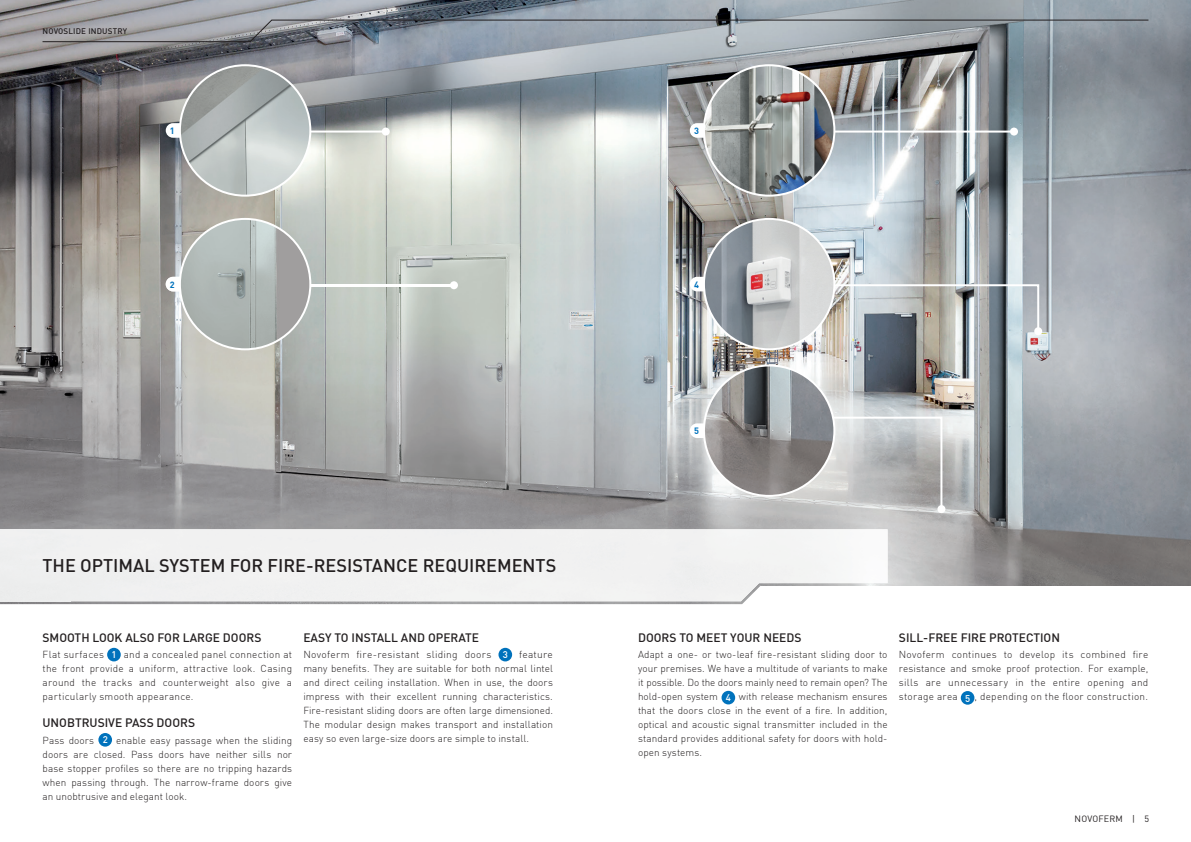
<style>
.page{position:relative;width:1191px;height:842px;background:#fff}
.page>*{position:absolute;margin:0;border:0;box-sizing:border-box;transform-origin:0 0}
.t1{font:500 18px "DIN";color:#231f20}
.t2{font:500 12px "DIN";color:#231f20}
.t3{font:300 10px/14px "DIN";letter-spacing:.015em;color:#231f20;text-align:justify}
.t4{font:9px "DIN";letter-spacing:.02em;color:#231f20}
.t5{font:700 9px "DIN";color:#0072bc}
.t6{font:500 8px "DIN";letter-spacing:.02em;color:#231f20}
.s1{font-weight:500;font-size:9.6px;color:#fff}
</style>
<div class="page">
<img style="left:0;top:0;width:1191px;height:604px">
<div style="left:0;top:529px;width:887px;height:72px;background:#f1f1f1"></div>
<hr style="left:309px;top:131px;width:77px;height:2px;background:#fff">
<div style="left:382px;top:128px;width:8px;height:8px;background:#fff;border-radius:50%"></div>
<div style="left:166px;top:123px;width:33px;height:15px;background:#fff;border-radius:7px"></div>
<img style="left:180px;top:65px;width:130px;height:131px;border-radius:65px">
<hr style="left:309px;top:284px;width:145px;height:2px;background:#fff">
<div style="left:450px;top:281px;width:8px;height:8px;background:#fff;border-radius:50%"></div>
<div style="left:166px;top:277px;width:33px;height:14px;background:#fff;border-radius:7px"></div>
<svg style="left:180px;top:219px;width:130px;height:130px;background:#adb4b2"></svg>
<svg style="left:831px;top:283px;width:209px;height:50px;background:#acb0b1"></svg>
<div style="left:1034px;top:327px;width:8px;height:8px;background:#fff;border-radius:50%"></div>
<div style="left:690px;top:277px;width:33px;height:14px;background:#fff;border-radius:7px"></div>
<img style="left:704px;top:219px;width:130px;height:130px;border-radius:65px">
<hr style="left:833px;top:131px;width:181px;height:2px;background:#fff">
<div style="left:1010px;top:128px;width:8px;height:8px;background:#fff;border-radius:50%"></div>
<div style="left:690px;top:123px;width:33px;height:15px;background:#fff;border-radius:7px"></div>
<img style="left:704px;top:65px;width:130px;height:131px;border-radius:65px">
<svg style="left:831px;top:416px;width:112px;height:95px;background:#c1c2c2"></svg>
<div style="left:937px;top:505px;width:8px;height:8px;background:#fff;border-radius:50%"></div>
<div style="left:690px;top:423px;width:33px;height:15px;background:#fff;border-radius:7px"></div>
<img style="left:704px;top:365px;width:130px;height:131px;border-radius:65px">
<div style="left:498px;top:648px;width:14px;height:13px;background:#0072bc;border-radius:50%"></div>
<div style="left:107px;top:648px;width:14px;height:13px;background:#0072bc;border-radius:50%"></div>
<div style="left:98px;top:733px;width:14px;height:14px;background:#0072bc;border-radius:50%"></div>
<div style="left:721px;top:691px;width:14px;height:13px;background:#0072bc;border-radius:50%"></div>
<div style="left:960px;top:691px;width:14px;height:14px;background:#0072bc;border-radius:50%"></div>
<svg style="left:42px;top:20px;width:1107px;height:22px;background:#939aa2"></svg>
<p class="t6" style="left:43px;top:26px;width:86px">NOVOSLIDE INDUSTRY</p>
<p class="t5" style="left:170px;top:125px;width:6px">1</p>
<p class="t5" style="left:694px;top:125px;width:6px">3</p>
<p class="t5" style="left:170px;top:278px;width:6px">2</p>
<p class="t5" style="left:694px;top:278px;width:6px">4</p>
<h1 class="t1" style="left:43px;top:554px;width:515px">THE OPTIMAL SYSTEM FOR FIRE-RESISTANCE REQUIREMENTS</h1>
<p class="t2" style="left:43px;top:630px;width:220px">SMOOTH LOOK ALSO FOR LARGE DOORS</p>
<p class="t3" style="left:43px;top:648px;width:251px">Flat surfaces <span class="s1">1</span> and a concealed panel connection at the front provide a uniform, attractive look. Casing around the tracks and counterweight also give a particularly smooth appearance.</p>
<p class="t2" style="left:43px;top:715px;width:154px">UNOBTRUSIVE PASS DOORS</p>
<p class="t3" style="left:43px;top:733px;width:251px">Pass doors <span class="s1">2</span> enable easy passage when the sliding doors are closed. Pass doors have neither sills nor base stopper profiles so there are no tripping hazards when passing through. The narrow-frame doors give an unobtrusive and elegant look.</p>
<p class="t2" style="left:303px;top:630px;width:177px">EASY TO INSTALL AND OPERATE</p>
<p class="t3" style="left:303px;top:648px;width:251px">Novoferm fire-resistant sliding doors <span class="s1">3</span> feature many benefits. They are suitable for both normal lintel and direct ceiling installation. When in use, the doors impress with their excellent running characteristics.<br>Fire-resistant sliding doors are often large dimensioned.<br>The modular design makes transport and installation easy so even large-size doors are simple to install.</p>
<p class="t5" style="left:694px;top:425px;width:6px">5</p>
<p class="t2" style="left:638px;top:630px;width:165px">DOORS TO MEET YOUR NEEDS</p>
<p class="t3" style="left:638px;top:648px;width:251px">Adapt a one- or two-leaf fire-resistant sliding door to your premises. We have a multitude of variants to make it possible. Do the doors mainly need to remain open? The hold-open system <sub>4</sub> with release mechanism ensures that the doors close in the event of a fire. In addition, optical and acoustic signal transmitter included in the standard provides additional safety for doors with hold&shy;open systems.</p>
<p class="t2" style="left:899px;top:630px;width:163px">SILL-FREE FIRE PROTECTION</p>
<p class="t3" style="left:899px;top:648px;width:251px">Novoferm continues to develop its combined fire resistance and smoke proof protection. For example, sills are unnecessary in the entire opening and storage area <sub>5</sub> , depending on the floor construction.</p>
<p class="t4" style="left:1074px;top:813px;width:76px">NOVOFERM | 5</p>
</div>
